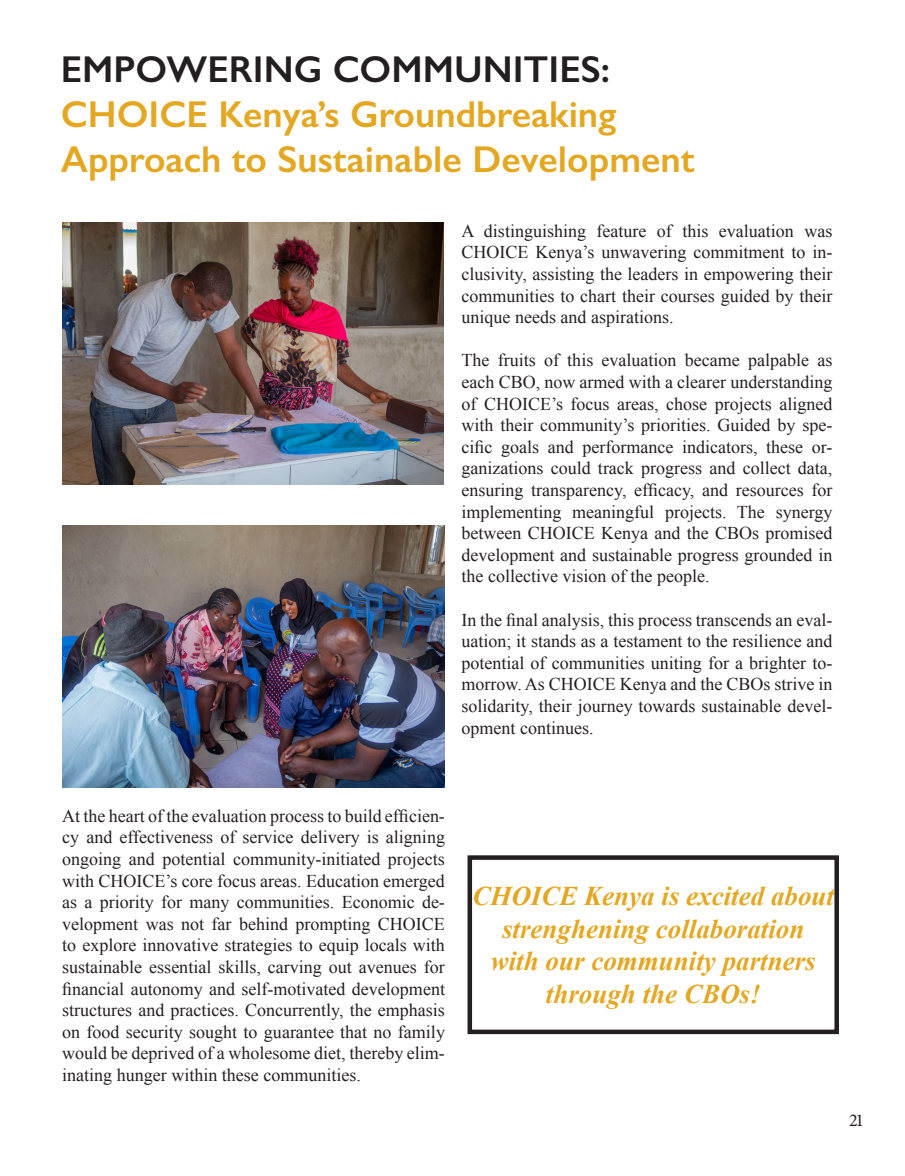
<style>
.page{position:relative;width:905px;height:1176px;background:#fff}
.page>*{position:absolute;margin:0;border:0;box-sizing:border-box;transform-origin:0 0}
.t1{font:600 37.5px/45px "Gill Sans";color:#e4a722}
.t2{font:italic 700 27px/32.4px "Times New Roman";color:#e4a722;text-align:center}
.t3{font:18px/21.6px "Times New Roman";color:#231f20;text-align:justify}
.t4{font:18px "Minion Pro";color:#231f20}
.s1{color:#231f20}
</style>
<div class="page">
<img style="left:62px;top:526px;width:383px;height:261px">
<img style="left:62px;top:223px;width:381px;height:261px">
<div style="left:467px;top:855px;width:371px;height:179px;border:4px solid #231f20"></div>
<p class="t1" style="left:61px;top:46px;width:557px"><span class="s1">EMPOWERING COMMUNITIES:<br></span>CHOICE Kenya’s Groundbreaking</p>
<p class="t1" style="left:61px;top:136px;width:635px">Approach to Sustainable Development</p>
<p class="t3" style="left:461px;top:220px;width:372px">A distinguishing feature of this evaluation was CHOICE Kenya’s unwavering commitment to in&shy;clusivity, assisting the leaders in empowering their communities to chart their courses guided by their unique needs and aspirations.</p>
<p class="t3" style="left:461px;top:349px;width:372px">The fruits of this evaluation became palpable as each CBO, now armed with a clearer understanding of CHOICE’s focus areas, chose projects aligned with their community’s priorities. Guided by spe&shy;cific goals and performance indicators, these or&shy;ganizations could track progress and collect data, ensuring transparency, efficacy, and resources for implementing meaningful projects. The synergy between CHOICE Kenya and the CBOs promised development and sustainable progress grounded in the collective vision of the people.</p>
<p class="t3" style="left:461px;top:608px;width:372px">In the final analysis, this process transcends an eval&shy;uation; it stands as a testament to the resilience and potential of communities uniting for a brighter to&shy;morrow. As CHOICE Kenya and the CBOs strive in solidarity, their journey towards sustainable devel&shy;opment continues.</p>
<p class="t3" style="left:62px;top:804px;width:384px">At the heart of the evaluation process to build efficien&shy;cy and effectiveness of service delivery is aligning ongoing and potential community-initiated projects with CHOICE’s core focus areas. Education emerged as a priority for many communities. Economic de&shy;velopment was not far behind prompting CHOICE to explore innovative strategies to equip locals with sustainable essential skills, carving out avenues for financial autonomy and self-motivated development structures and practices. Concurrently, the emphasis on food security sought to guarantee that no family would be deprived of a wholesome diet, thereby elim&shy;inating hunger within these communities.</p>
<p class="t2" style="left:472px;top:879px;width:363px">CHOICE Kenya is excited about strenghening collaboration<br>with our community partners through the CBOs!</p>
<p class="t4" style="left:849px;top:1108px;width:17px">21</p>
</div>
